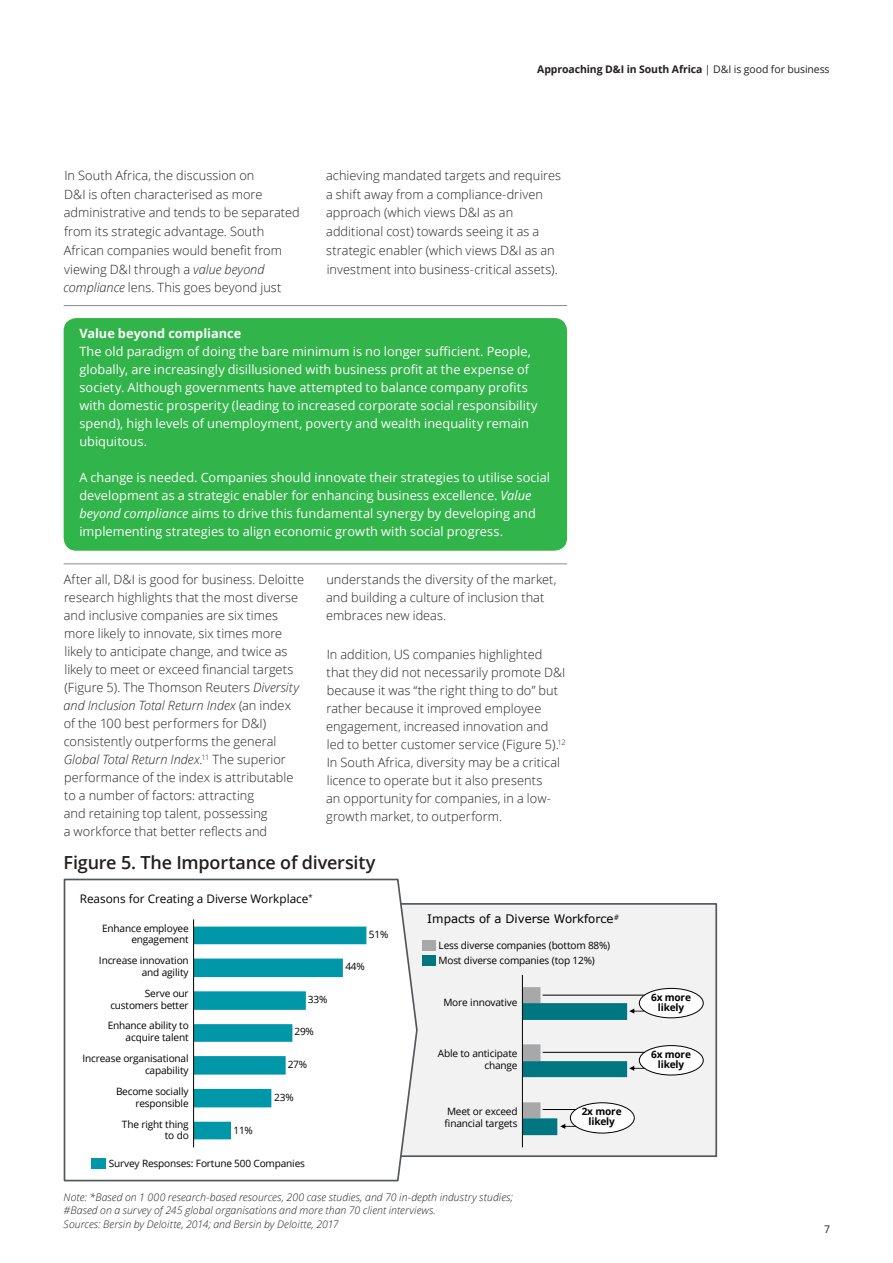
<style>
.page{position:relative;width:893px;height:1263px;background:#fff}
.page>*{position:absolute;margin:0;border:0;box-sizing:border-box;transform-origin:0 0}
.Body_copy__8_5_12pt{font:600 18px "Open Sans";letter-spacing:-.01em;color:#231f20}
.Body_copy__8_5_12pt-2{font:300 12.75px/18px "Open Sans";letter-spacing:.005em;color:#231f20}
.Body_copy__8_5_12pt-3{font:12.75px/18px "Open Sans";letter-spacing:.005em;color:#fff}
.Body_copy__8_5_12pt-4{font:700 12.75px "Open Sans";color:#fff}
.t1{font:11.7px "Open Sans";color:#000}
.t2{font:11.7px "Verdana";color:#000}
.Body_copy__8_5_12pt-5{font:italic 300 10.5px/13.5px "Open Sans";letter-spacing:.005em;color:#231f20}
.Brochure_title___Lef{font:700 10.5px "Open Sans";letter-spacing:-.01em;color:#231f20}
.t3{font:10.5px "Open Sans";color:#231f20}
.t4{font:10.05px/11.9px "Open Sans";letter-spacing:-.02em;color:#000;text-align:right}
.t5{font:700 10.05px/10.1px "Open Sans";letter-spacing:-.015em;color:#000;text-align:center}
.s1{font-weight:400}
.s2{font-style:italic}
</style>
<div class="page">
<div style="left:391px;top:904px;width:325px;height:252px;background:#f2f2f2"></div>
<div style="left:390px;top:903px;width:327px;height:254px;border:2px solid #53565a"></div>
<svg style="left:64px;top:879px;width:355px;height:302px"></svg>
<svg style="left:194px;top:926px;width:172px;height:213px"></svg>
<hr style="left:193px;top:919px;width:1px;height:228px;background:#000">
<div style="left:91px;top:1159px;width:15px;height:10px;background:#0097a9"></div>
<hr style="left:522px;top:975px;width:1px;height:172px;background:#000">
<svg style="left:523px;top:987px;width:149px;height:148px"></svg>
<hr style="left:543px;top:995px;width:129px;height:1px;background:#000">
<div style="left:639px;top:1045px;width:64px;height:30px;background:#fff;border-radius:50%"></div>
<div style="left:639px;top:1045px;width:65px;height:30px;border:1px solid #000;border-radius:50%"></div>
<div style="left:639px;top:988px;width:64px;height:30px;background:#fff;border-radius:50%"></div>
<div style="left:639px;top:988px;width:65px;height:30px;border:1px solid #000;border-radius:50%"></div>
<div style="left:570px;top:1103px;width:64px;height:30px;background:#fff;border-radius:50%"></div>
<div style="left:570px;top:1102px;width:65px;height:31px;border:1px solid #000;border-radius:50%"></div>
<div style="left:422px;top:940px;width:13px;height:10px;background:#a7a8aa"></div>
<div style="left:422px;top:955px;width:13px;height:10px;background:#007680"></div>
<div style="left:64px;top:318px;width:503px;height:233px;background:#31b44a;border-radius:13px"></div>
<hr style="left:64px;top:305px;width:503px;height:1px;background:#868a8e">
<hr style="left:64px;top:563px;width:503px;height:1px;background:#868a8e">
<p class="Brochure_title___Lef" style="left:537px;top:62px;width:294px">Approaching D&amp;I in South Africa <span class="s1">| D&amp;I is good for business</span></p>
<p class="Body_copy__8_5_12pt-2" style="left:64px;top:165px;width:238px;line-height:18.8px">In South Africa, the discussion on<br>D&amp;I is often characterised as more administrative and tends to be separated from its strategic advantage. South African companies would benefit from viewing D&amp;I through a <span class="s2">value beyond compliance</span> lens. This goes beyond just</p>
<p class="Body_copy__8_5_12pt-2" style="left:326px;top:165px;width:236px;line-height:18.8px">achieving mandated targets and requires a shift away from a compliance-driven approach (which views D&amp;I as an additional cost) towards seeing it as a strategic enabler (which views D&amp;I as an investment into business-critical assets).</p>
<p class="Body_copy__8_5_12pt-4" style="left:79px;top:324px;width:164px">Value beyond compliance</p>
<p class="Body_copy__8_5_12pt-3" style="left:79px;top:342px;width:460px">The old paradigm of doing the bare minimum is no longer sufficient. People, globally, are increasingly disillusioned with business profit at the expense of society. Although governments have attempted to balance company profits with domestic prosperity (leading to increased corporate social responsibility spend), high levels of unemployment, poverty and wealth inequality remain ubiquitous.</p>
<p class="Body_copy__8_5_12pt-3" style="left:79px;top:468px;width:472px">A change is needed. Companies should innovate their strategies to utilise social development as a strategic enabler for enhancing business excellence. <span class="s2">Value beyond compliance</span> aims to drive this fundamental synergy by developing and implementing strategies to align economic growth with social progress.</p>
<p class="Body_copy__8_5_12pt-2" style="left:64px;top:570px;width:242px">After all, D&amp;I is good for business. Deloitte research highlights that the most diverse and inclusive companies are six times more likely to innovate, six times more likely to anticipate change, and twice as likely to meet or exceed financial targets (Figure 5). The Thomson Reuters <span class="s2">Diversity and Inclusion Total Return Index</span> (an index of the 100 best performers for D&amp;I) consistently outperforms the general <span class="s2">Global Total Return Index</span>.<sup>11</sup> The superior performance of the index is attributable to a number of factors: attracting<br>and retaining top talent, possessing<br>a workforce that better reflects and</p>
<p class="Body_copy__8_5_12pt-2" style="left:326px;top:570px;width:232px">understands the diversity of the market, and building a culture of inclusion that embraces new ideas.</p>
<p class="Body_copy__8_5_12pt-2" style="left:326px;top:645px;width:241px">In addition, US companies highlighted that they did not necessarily promote D&amp;I because it was “the right thing to do” but rather because it improved employee engagement, increased innovation and led to better customer service (Figure 5).<sup>12<br></sup>In South Africa, diversity may be a critical licence to operate but it also presents<br>an opportunity for companies, in a low&shy;growth market, to outperform.</p>
<p class="Body_copy__8_5_12pt" style="left:64px;top:850px;width:313px">Figure 5. The Importance of diversity</p>
<p class="t1" style="left:80px;top:891px;width:234px">Reasons for Creating a Diverse Workplace<sup>*</sup></p>
<p class="t4" style="left:102px;top:922px;width:88px">Enhance employee engagement</p>
<p class="t4" style="left:99px;top:954px;width:91px">Increase innovation and agility</p>
<p class="t4" style="left:345px;top:960px;width:21px">44%</p>
<p class="t4" style="left:369px;top:928px;width:21px">51%</p>
<p class="t4" style="left:110px;top:987px;width:80px">Serve our customers better</p>
<p class="t4" style="left:108px;top:1019px;width:83px">Enhance ability to acquire talent</p>
<p class="t4" style="left:82px;top:1052px;width:108px">Increase organisational capability</p>
<p class="t4" style="left:308px;top:993px;width:21px">33%</p>
<p class="t4" style="left:294px;top:1025px;width:21px">29%</p>
<p class="t4" style="left:288px;top:1058px;width:21px">27%</p>
<p class="t4" style="left:116px;top:1085px;width:74px">Become socially responsible</p>
<p class="t4" style="left:274px;top:1091px;width:21px">23%</p>
<p class="t4" style="left:122px;top:1118px;width:68px">The right thing to do</p>
<p class="t4" style="left:233px;top:1124px;width:21px">11%</p>
<p class="t4" style="left:109px;top:1157px;width:198px">Survey Responses: Fortune 500 Companies</p>
<p class="t2" style="left:427px;top:911px;width:194px">Impacts of a Diverse Workforce<sup>#</sup></p>
<p class="t4" style="left:439px;top:939px;width:173px">Less diverse companies (bottom 88%)</p>
<p class="t4" style="left:439px;top:954px;width:158px">Most diverse companies (top 12%)</p>
<p class="t4" style="left:443px;top:996px;width:76px">More innovative</p>
<p class="t5" style="left:651px;top:992px;width:41px">6x more likely</p>
<p class="t4" style="left:438px;top:1047px;width:81px">Able to anticipate change</p>
<p class="t4" style="left:444px;top:1105px;width:75px;text-align:left">Meet or exceed financial targets</p>
<p class="t5" style="left:582px;top:1106px;width:41px">2x more likely</p>
<p class="t5" style="left:651px;top:1049px;width:41px">6x more likely</p>
<p class="Body_copy__8_5_12pt-5" style="left:64px;top:1189px;width:451px">Note: *Based on 1 000 research-based resources, 200 case studies, and 70 in-depth industry studies; #Based on a survey of 245 global organisations and more than 70 client interviews.</p>
<p class="Body_copy__8_5_12pt-5" style="left:64px;top:1216px;width:277px">Sources: Bersin by Deloitte, 2014; and Bersin by Deloitte, 2017</p>
<p class="t3" style="left:824px;top:1222px;width:8px">7</p>
</div>
